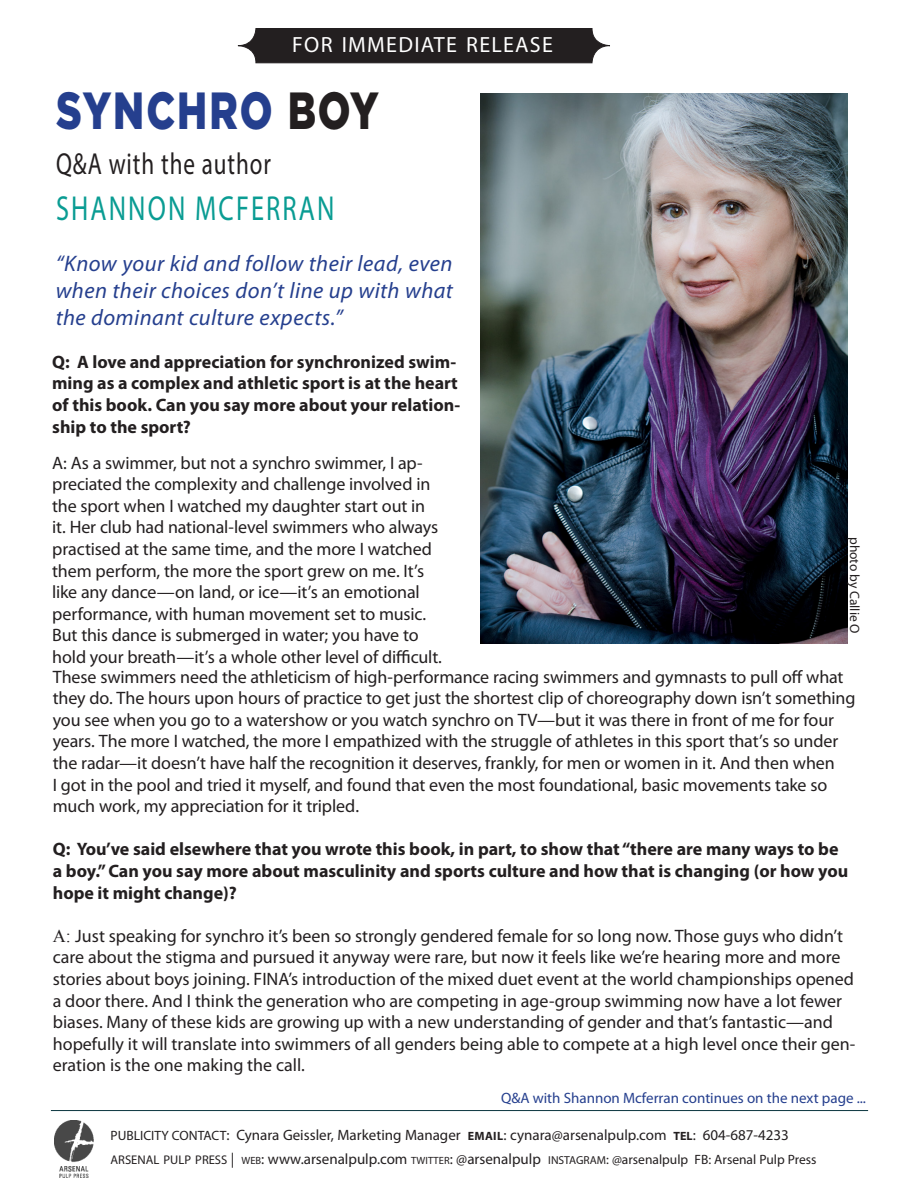
<style>
.page{position:relative;width:918px;height:1188px;background:#fff}
.page>*{position:absolute;margin:0;border:0;box-sizing:border-box;transform-origin:0 0}
.t1{font:900 52.2px "Gotham";letter-spacing:.05em;color:#253f8e;scale:.76 1}
.t2{font:34.8px "Myriad Pro";letter-spacing:.08em;color:#0a9c93;scale:.76 1}
.t3{font:30.45px "Myriad Pro";letter-spacing:.04em;color:#231f20;scale:.76 1}
.t4{font:italic 22.5px/27px "Myriad Pro";letter-spacing:.02em;color:#253f8e;text-align:justify}
.t5{font:22.05px "Myriad Pro";letter-spacing:.055em;color:#fff}
.t6{font:18px/21.6px "Myriad Pro";letter-spacing:-.005em;color:#231f20}
.t7{font:700 18px/21.6px "Myriad Pro";color:#231f20}
.t8{font:15px "Myriad Pro";color:#231f20}
.t9{font:15px "Myriad Pro";color:#253f8e}
.t10{font:13.5px "Myriad Pro";color:#231f20}
.s1{color:#231f20}
.s2{font-family:"Times New Roman"}
.s3{font-size:13.5px}
.s4{font-weight:700;font-size:12px}
.s5{font-style:inherit}
.s6{font-size:12.6px}
.s7{font-size:10.5px}
.s8{font-size:11.55px}
</style>
<div class="page">
<img style="left:480px;top:93px;width:367px;height:551px">
<svg style="left:238px;top:28px;width:372px;height:35px;background:#332f30"></svg>
<hr style="left:51px;top:1110px;width:817px;height:1px;background:#0b3640">
<img style="left:54px;top:1121px;width:40px;height:57px">
<p class="t5" style="left:292px;top:33px;width:262px">FOR IMMEDIATE RELEASE</p>
<p class="t1" style="left:56px;top:80px;width:426px">SYNCHRO <span class="s1">BOY</span></p>
<p class="t3" style="left:56px;top:145px;width:284px">Q&amp;A with the author</p>
<p class="t2" style="left:56px;top:187px;width:368px">SHANNON MCFERRAN</p>
<p class="t4" style="left:56px;top:250px;width:399px">“Know your kid and follow their lead, even when their choices don’t line up with what the dominant culture expects.”</p>
<p class="t7" style="left:52px;top:351px;width:410px">Q: A love and appreciation for synchronized swim&shy;ming as a complex and athletic sport is at the heart of this book. Can you say more about your relation&shy;ship to the sport?</p>
<p class="t6" style="left:52px;top:452px;width:391px">A: As a swimmer, but not a synchro swimmer, I ap&shy;preciated the complexity and challenge involved in the sport when I watched my daughter start out in it. Her club had national-level swimmers who always practised at the same time, and the more I watched them perform, the more the sport grew on me. It’s like any dance—on land, or ice—it’s an emotional performance, with human movement set to music.<br>But this dance is submerged in water; you have to hold your breath—it’s a whole other level of difficult.</p>
<p class="t10" style="left:862px;top:537px;width:98px;rotate:90deg">photo by Callie O</p>
<p class="t6" style="left:53px;top:666px;width:804px">These swimmers need the athleticism of high-performance racing swimmers and gymnasts to pull off what they do. The hours upon hours of practice to get just the shortest clip of choreography down isn’t something you see when you go to a watershow or you watch synchro on TV—but it was there in front of me for four years. The more I watched, the more I empathized with the struggle of athletes in this sport that’s so under the radar—it doesn’t have half the recognition it deserves, frankly, for men or women in it. And then when<br>I got in the pool and tried it myself, and found that even the most foundational, basic movements take so much work, my appreciation for it tripled.</p>
<p class="t7" style="left:53px;top:839px;width:797px">Q: You’ve said elsewhere that you wrote this book, in part, to show that “there are many ways to be a boy.” Can you say more about masculinity and sports culture and how that is changing (or how you hope it might change)?</p>
<p class="t6" style="left:53px;top:925px;width:804px"><span class="s2">A:</span> Just speaking for synchro it’s been so strongly gendered female for so long now. Those guys who didn’t care about the stigma and pursued it anyway were rare, but now it feels like we’re hearing more and more stories about boys joining. FINA’s introduction of the mixed duet event at the world championships opened a door there. And I think the generation who are competing in age-group swimming now have a lot fewer biases. Many of these kids are growing up with a new understanding of gender and that’s fantastic—and hopefully it will translate into swimmers of all genders being able to compete at a high level once their gen&shy;eration is the one making the call.</p>
<p class="t9" style="left:501px;top:1090px;width:367px">Q&amp;A with Shannon Mcferran continues on the next page ...</p>
<p class="t8" style="left:111px;top:1127px;width:680px"><span class="s3">PUBLICITY CONTACT</span>: Cynara Geissler, Marketing Manager <span class="s4">EMAIL</span>: cynara@arsenalpulp.com <span class="s4">TEL</span><span class="s5">:</span> 604-687-4233</p>
<p class="t8" style="left:111px;top:1151px;width:708px"><span class="s6">ARSENAL PULP PRESS</span> <span class="s5">|</span> <span class="s7">WEB</span>: www.arsenalpulp.com <span class="s7">TWITTER</span><span class="s5">:</span> @arsenalpulp <span class="s8">INSTAGRAM</span><span class="s3">: @arsenalpulp FB: Arsenal Pulp Press</span></p>
</div>
